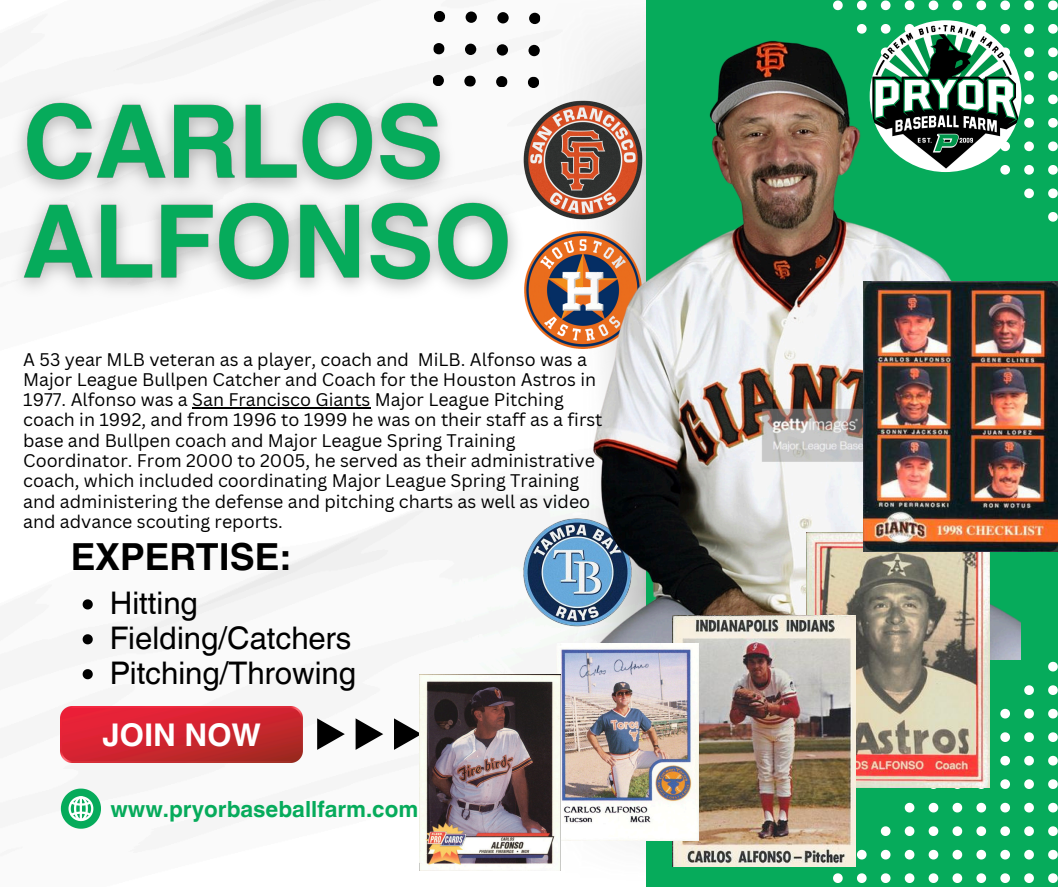
<style>
.page{position:relative;width:1058px;height:887px;background:#fff}
.page>*{position:absolute;margin:0;border:0;box-sizing:border-box;transform-origin:0 0}
.t1{font:700 37.35px "Helvetica World";color:#000}
.t2{font:31.2px "Helvetica World";color:#000}
.t3{font:700 31.2px "Helvetica World";color:#fff}
.t4{font:700 22.2px "Helvetica World";color:#06ab5b}
.t5{font:17.85px/20.2px "Canva Sans";color:#000}
</style>
<div class="page">
<img style="left:60px;top:0;width:480px;height:871px">
<div style="left:529px;top:13px;width:11px;height:11px;background:#000;border-radius:50%"></div>
<div style="left:528px;top:45px;width:12px;height:11px;background:#000;border-radius:50%"></div>
<div style="left:528px;top:77px;width:11px;height:11px;background:#000;border-radius:50%"></div>
<div style="left:497px;top:12px;width:12px;height:12px;background:#000;border-radius:50%"></div>
<div style="left:496px;top:44px;width:12px;height:12px;background:#000;border-radius:50%"></div>
<div style="left:496px;top:76px;width:11px;height:11px;background:#000;border-radius:50%"></div>
<div style="left:465px;top:11px;width:12px;height:12px;background:#000;border-radius:50%"></div>
<div style="left:465px;top:44px;width:11px;height:11px;background:#000;border-radius:50%"></div>
<svg style="left:464px;top:75px;width:12px;height:12px"></svg>
<div style="left:434px;top:11px;width:11px;height:11px;background:#000;border-radius:50%"></div>
<div style="left:433px;top:43px;width:11px;height:11px;background:#000;border-radius:50%"></div>
<div style="left:646px;top:0;width:412px;height:886px;background:#06ab5b"></div>
<img style="left:61px;top:706px;width:242px;height:56px">
<svg style="left:61px;top:788px;width:40px;height:40px"></svg>
<svg style="left:1048px;top:661px;width:9px;height:10px"></svg>
<svg style="left:1048px;top:685px;width:9px;height:10px"></svg>
<svg style="left:1024px;top:685px;width:9px;height:10px"></svg>
<svg style="left:1048px;top:708px;width:9px;height:10px"></svg>
<svg style="left:1024px;top:708px;width:9px;height:10px"></svg>
<svg style="left:1000px;top:708px;width:10px;height:10px"></svg>
<svg style="left:1048px;top:732px;width:9px;height:10px"></svg>
<svg style="left:1024px;top:732px;width:9px;height:10px"></svg>
<svg style="left:1000px;top:732px;width:10px;height:10px"></svg>
<svg style="left:1048px;top:755px;width:9px;height:10px"></svg>
<svg style="left:1024px;top:755px;width:9px;height:10px"></svg>
<svg style="left:1000px;top:755px;width:10px;height:10px"></svg>
<svg style="left:1048px;top:779px;width:9px;height:10px"></svg>
<svg style="left:1024px;top:779px;width:9px;height:10px"></svg>
<svg style="left:1000px;top:779px;width:10px;height:10px"></svg>
<svg style="left:976px;top:787px;width:10px;height:2px"></svg>
<svg style="left:952px;top:787px;width:10px;height:2px"></svg>
<svg style="left:928px;top:787px;width:10px;height:2px"></svg>
<svg style="left:1048px;top:802px;width:9px;height:10px"></svg>
<svg style="left:1024px;top:802px;width:9px;height:10px"></svg>
<svg style="left:1000px;top:802px;width:10px;height:10px"></svg>
<svg style="left:976px;top:802px;width:10px;height:10px"></svg>
<svg style="left:952px;top:802px;width:10px;height:10px"></svg>
<svg style="left:928px;top:802px;width:10px;height:10px"></svg>
<svg style="left:904px;top:802px;width:10px;height:10px"></svg>
<svg style="left:1048px;top:826px;width:9px;height:10px"></svg>
<svg style="left:1024px;top:826px;width:9px;height:10px"></svg>
<svg style="left:1000px;top:826px;width:10px;height:10px"></svg>
<svg style="left:976px;top:826px;width:10px;height:10px"></svg>
<svg style="left:952px;top:826px;width:10px;height:10px"></svg>
<svg style="left:928px;top:826px;width:10px;height:10px"></svg>
<svg style="left:904px;top:826px;width:10px;height:10px"></svg>
<svg style="left:880px;top:826px;width:10px;height:10px"></svg>
<svg style="left:1048px;top:849px;width:9px;height:10px"></svg>
<svg style="left:1024px;top:849px;width:9px;height:10px"></svg>
<svg style="left:1000px;top:849px;width:10px;height:10px"></svg>
<svg style="left:976px;top:849px;width:10px;height:10px"></svg>
<svg style="left:952px;top:849px;width:10px;height:10px"></svg>
<svg style="left:928px;top:849px;width:10px;height:10px"></svg>
<svg style="left:904px;top:849px;width:10px;height:10px"></svg>
<svg style="left:880px;top:849px;width:10px;height:10px"></svg>
<svg style="left:857px;top:849px;width:9px;height:10px"></svg>
<svg style="left:1048px;top:873px;width:9px;height:10px"></svg>
<svg style="left:1024px;top:873px;width:9px;height:10px"></svg>
<svg style="left:1000px;top:873px;width:10px;height:10px"></svg>
<svg style="left:976px;top:873px;width:10px;height:10px"></svg>
<svg style="left:952px;top:873px;width:10px;height:10px"></svg>
<svg style="left:928px;top:873px;width:10px;height:10px"></svg>
<svg style="left:904px;top:873px;width:10px;height:10px"></svg>
<svg style="left:880px;top:873px;width:10px;height:10px"></svg>
<svg style="left:857px;top:873px;width:9px;height:10px"></svg>
<svg style="left:833px;top:873px;width:9px;height:10px"></svg>
<svg style="left:1048px;top:212px;width:9px;height:10px"></svg>
<svg style="left:1048px;top:188px;width:9px;height:10px"></svg>
<svg style="left:1024px;top:188px;width:9px;height:10px"></svg>
<svg style="left:1048px;top:165px;width:9px;height:10px"></svg>
<svg style="left:1024px;top:165px;width:9px;height:10px"></svg>
<svg style="left:1048px;top:141px;width:9px;height:10px"></svg>
<svg style="left:1024px;top:141px;width:9px;height:10px"></svg>
<svg style="left:1048px;top:118px;width:9px;height:10px"></svg>
<svg style="left:1024px;top:118px;width:9px;height:10px"></svg>
<svg style="left:1048px;top:94px;width:9px;height:10px"></svg>
<svg style="left:1024px;top:94px;width:9px;height:10px"></svg>
<svg style="left:1048px;top:71px;width:9px;height:10px"></svg>
<svg style="left:1024px;top:71px;width:9px;height:10px"></svg>
<svg style="left:1048px;top:47px;width:9px;height:10px"></svg>
<svg style="left:1024px;top:47px;width:9px;height:10px"></svg>
<svg style="left:1048px;top:24px;width:9px;height:10px"></svg>
<svg style="left:1024px;top:24px;width:9px;height:10px"></svg>
<svg style="left:1000px;top:24px;width:10px;height:10px"></svg>
<svg style="left:976px;top:24px;width:10px;height:8px"></svg>
<svg style="left:904px;top:24px;width:10px;height:7px"></svg>
<svg style="left:880px;top:24px;width:10px;height:10px"></svg>
<svg style="left:857px;top:24px;width:9px;height:10px"></svg>
<svg style="left:1048px;top:0;width:9px;height:10px"></svg>
<svg style="left:1024px;top:0;width:9px;height:10px"></svg>
<svg style="left:1000px;top:0;width:10px;height:10px"></svg>
<svg style="left:976px;top:0;width:10px;height:10px"></svg>
<svg style="left:952px;top:0;width:10px;height:10px"></svg>
<svg style="left:928px;top:0;width:10px;height:10px"></svg>
<svg style="left:904px;top:0;width:10px;height:10px"></svg>
<svg style="left:880px;top:0;width:10px;height:10px"></svg>
<svg style="left:857px;top:0;width:9px;height:10px"></svg>
<svg style="left:833px;top:0;width:9px;height:10px"></svg>
<svg style="left:394px;top:718px;width:26px;height:31px"></svg>
<svg style="left:355px;top:718px;width:28px;height:31px"></svg>
<svg style="left:317px;top:718px;width:28px;height:31px"></svg>
<img style="left:869px;top:20px;width:152px;height:152px;border-radius:50%">
<img style="left:525px;top:231px;width:35px;height:117px">
<img style="left:519px;top:96px;width:41px;height:127px">
<img style="left:519px;top:515px;width:41px;height:116px">
<img style="left:560px;top:36px;width:460px;height:623px">
<img style="left:806px;top:532px;width:183px;height:255px">
<img style="left:673px;top:615px;width:182px;height:251px">
<img style="left:557px;top:644px;width:141px;height:196px">
<img style="left:420px;top:674px;width:140px;height:196px">
<img style="left:863px;top:281px;width:194px;height:270px">
<img style="left:12px;top:59px;width:460px;height:100px">
<img style="left:11px;top:159px;width:523px;height:150px">
<svg style="left:83px;top:599px;width:10px;height:10px"></svg>
<svg style="left:83px;top:634px;width:10px;height:10px"></svg>
<svg style="left:83px;top:669px;width:10px;height:10px"></svg>
<hr style="left:192px;top:407px;width:178px;height:1px;background:#000">
<p class="t5" style="left:23px;top:348px;width:581px">A 53 year MLB veteran as a player, coach and MiLB. Alfonso was a Major League Bullpen Catcher and Coach for the Houston Astros in 1977. Alfonso was a San Francisco Giants Major League Pitching coach in 1992, and from 1996 to 1999 he was on their staff as a first base and Bullpen coach and Major League Spring Training Coordinator. From 2000 to 2005, he served as their administrative coach, which included coordinating Major League Spring Training and administering the defense and pitching charts as well as video and advance scouting reports.</p>
<p class="t1" style="left:71px;top:525px;width:220px">EXPERTISE:</p>
<h3 class="t2" style="left:110px;top:584px;width:90px">Hitting</h3>
<p class="t2" style="left:110px;top:619px;width:243px">Fielding/Catchers</p>
<p class="t2" style="left:110px;top:654px;width:248px">Pitching/Throwing</p>
<h5 class="t3" style="left:103px;top:709px;width:160px">JOIN NOW</h5>
<p class="t4" style="left:110px;top:790px;width:309px">www.pryorbaseballfarm.com</p>
</div>
